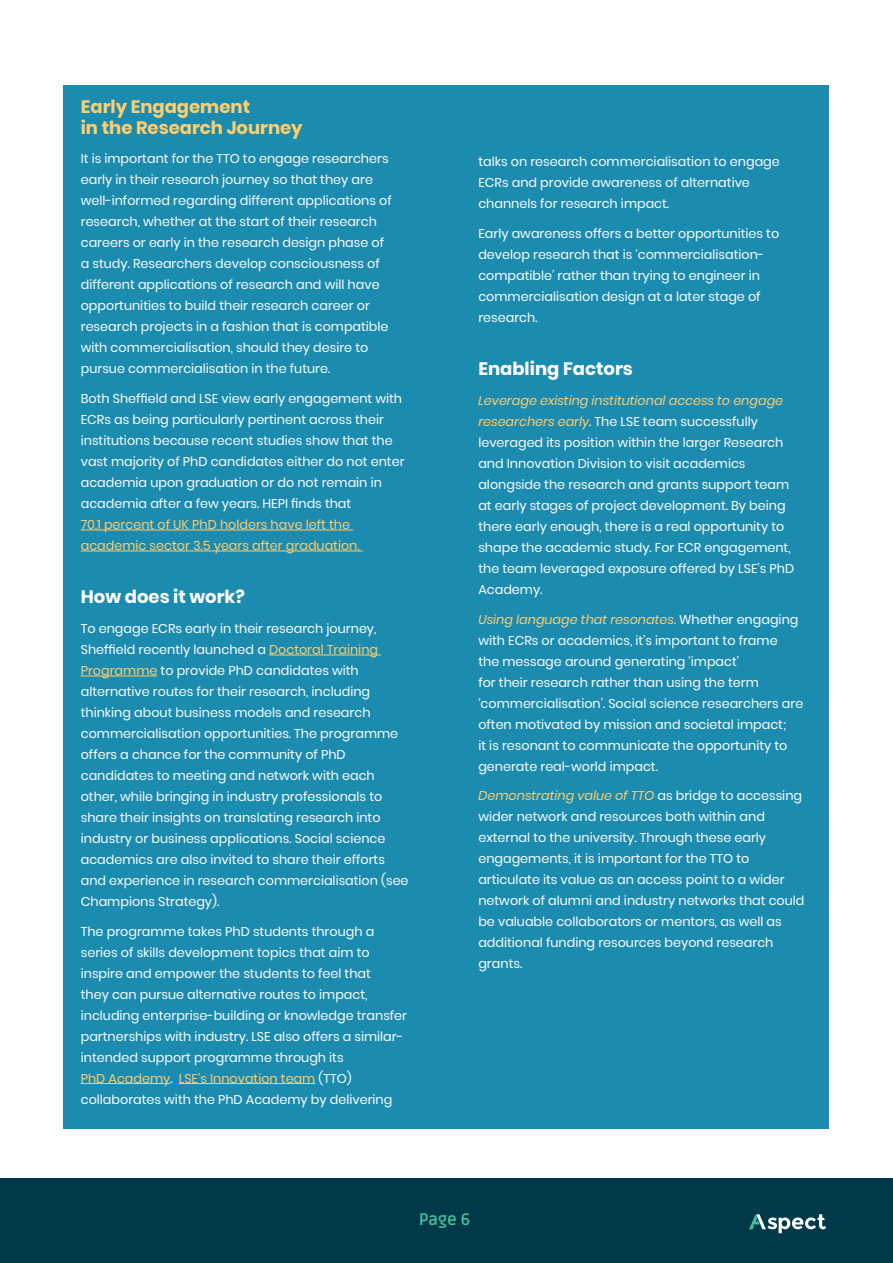
<style>
.page{position:relative;width:893px;height:1263px;background:#fff}
.page>*{position:absolute;margin:0;border:0;box-sizing:border-box;transform-origin:0 0}
.t1{font:700 18px/21px "Poppins";color:#ffce6d}
.t2{font:700 18px "Poppins";color:#fff}
.t3{font:700 16.5px "Ruda";color:#49bd9a}
.t4{font:12.75px/21px "Poppins";color:#fff}
.t5{font:12.75px/21px "Poppins";color:#ffce6d}
.s1{color:#ffce6d}
.s2{font-style:italic;color:#ffce6d}
</style>
<div class="page">
<div style="left:0;top:1178px;width:893px;height:85px;background:#003a4a"></div>
<svg style="left:749px;top:1214px;width:77px;height:19px"></svg>
<div style="left:64px;top:85px;width:765px;height:1043px;background:#1c8bb0"></div>
<hr style="left:81px;top:530px;width:272px;height:1px;background:#ffce6d">
<hr style="left:81px;top:551px;width:282px;height:1px;background:#ffce6d">
<hr style="left:269px;top:655px;width:112px;height:1px;background:#ffce6d">
<hr style="left:81px;top:676px;width:76px;height:1px;background:#ffce6d">
<hr style="left:81px;top:1083px;width:89px;height:1px;background:#ffce6d">
<hr style="left:179px;top:1083px;width:136px;height:1px;background:#ffce6d">
<h1 class="t1" style="left:81px;top:96px;width:223px">Early Engagement<br>in the Research Journey</h1>
<p class="t4" style="left:81px;top:149px;width:312px">It is important for the TTO to engage researchers early in their research journey so that they are well-informed regarding different applications of research, whether at the start of their research careers or early in the research design phase of a study. Researchers develop consciousness of different applications of research and will have opportunities to build their research career or research projects in a fashion that is compatible with commercialisation, should they desire to pursue commercialisation in the future.</p>
<p class="t4" style="left:81px;top:388px;width:325px">Both Sheffield and LSE view early engagement with ECRs as being particularly pertinent across their institutions because recent studies show that the vast majority of PhD candidates either do not enter academia upon graduation or do not remain in academia after a few years. HEPI finds that</p>
<p class="t5" style="left:81px;top:514px;width:280px">70.1 percent of UK PhD holders have left the academic sector 3.5 years after graduation.</p>
<h1 class="t2" style="left:81px;top:586px;width:166px">How does it work?</h1>
<p class="t4" style="left:81px;top:618px;width:329px">To engage ECRs early in their research journey, Sheffield recently launched a <span class="s1">Doctoral Training Programme</span> to provide PhD candidates with alternative routes for their research, including thinking about business models and research commercialisation opportunities. The programme offers a chance for the community of PhD candidates to meeting and network with each other, while bringing in industry professionals to share their insights on translating research into industry or business applications. Social science academics are also invited to share their efforts and experience in research commercialisation (see Champions Strategy).</p>
<p class="t4" style="left:81px;top:921px;width:328px">The programme takes PhD students through a series of skills development topics that aim to inspire and empower the students to feel that<br>they can pursue alternative routes to impact, including enterprise-building or knowledge transfer partnerships with industry. LSE also offers a similar&shy;intended support programme through its<br><span class="s1">PhD Academy</span>. <span class="s1">LSE’s Innovation team</span> (TTO) collaborates with the PhD Academy by delivering</p>
<p class="t4" style="left:478px;top:152px;width:303px">talks on research commercialisation to engage<br>ECRs and provide awareness of alternative channels for research impact.</p>
<p class="t4" style="left:478px;top:223px;width:302px">Early awareness offers a better opportunities to develop research that is ‘commercialisation&shy;compatible’ rather than trying to engineer in commercialisation design at a later stage of research.</p>
<h1 class="t2" style="left:478px;top:358px;width:156px">Enabling Factors</h1>
<p class="t4" style="left:478px;top:390px;width:317px"><span class="s2">Leverage existing institutional access to engage researchers early</span>. The LSE team successfully leveraged its position within the larger Research and Innovation Division to visit academics alongside the research and grants support team at early stages of project development. By being there early enough, there is a real opportunity to shape the academic study. For ECR engagement, the team leveraged exposure offered by LSE’s PhD Academy.</p>
<p class="t4" style="left:478px;top:609px;width:326px"><span class="s2">Using language that resonates.</span> Whether engaging with ECRs or academics, it’s important to frame<br>the message around generating ‘impact’<br>for their research rather than using the term ‘commercialisation’. Social science researchers are often motivated by mission and societal impact;<br>it is resonant to communicate the opportunity to generate real-world impact.</p>
<p class="t4" style="left:478px;top:785px;width:328px"><span class="s2">Demonstrating value of TTO</span> as bridge to accessing wider network and resources both within and external to the university. Through these early engagements, it is important for the TTO to articulate its value as an access point to a wider network of alumni and industry networks that could be valuable collaborators or mentors, as well as additional funding resources beyond research grants.</p>
<p class="t3" style="left:419px;top:1210px;width:53px">Page 6</p>
</div>
